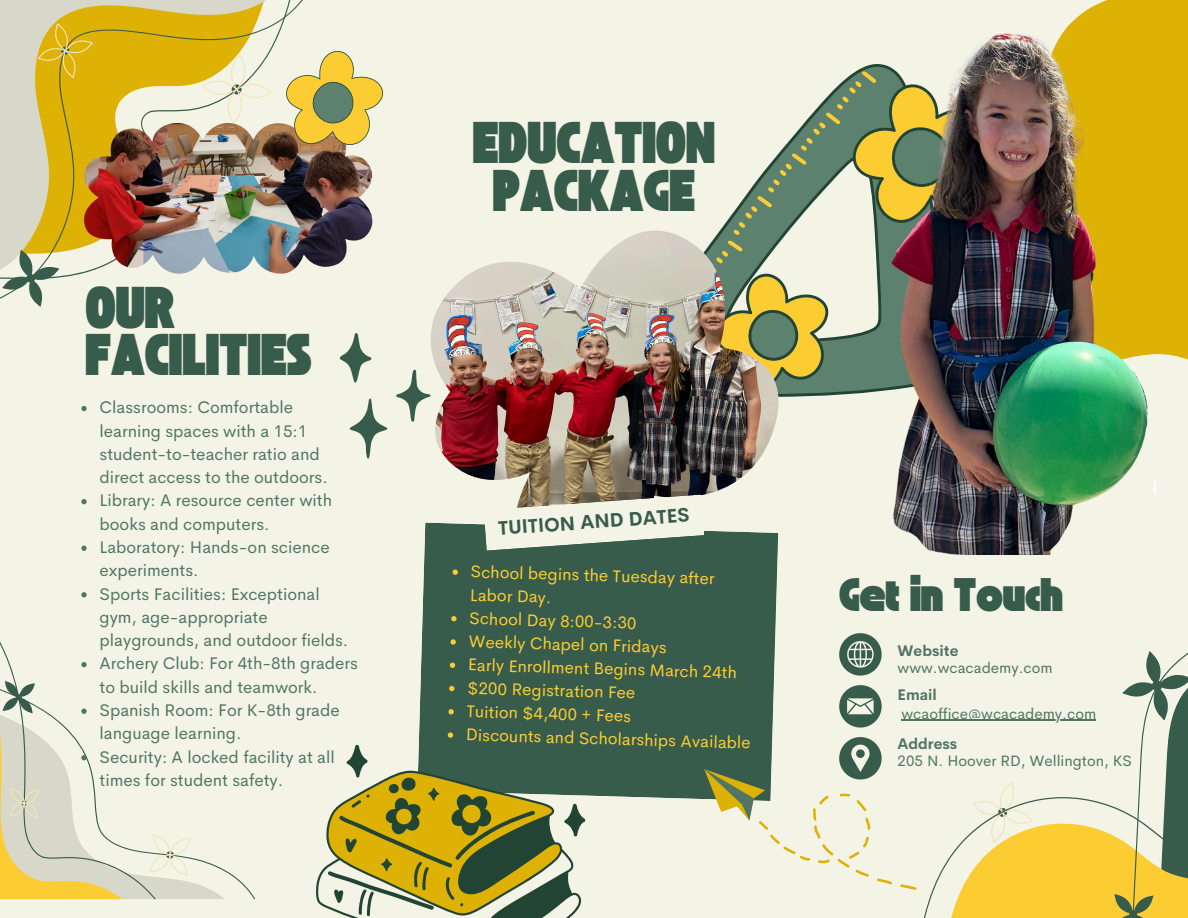
<style>
.page{position:relative;width:1188px;height:918px;background:#f4f4e6}
.page>*{position:absolute;margin:0;border:0;box-sizing:border-box;transform-origin:0 0}
.t1{font:41.1px/47.7px "TAN St Canard Display";color:#385c4b}
.t2{font:33px "TAN St Canard Display";color:#385c4b}
.t3{font:700 19.2px "Cerebri Sans";color:#385c4b}
.t4{font:16.95px/23.2px "Cerebri Sans";color:#507563}
.t5{font:16.95px/23.7px "Cerebri Sans";color:#fccc33}
.t6{font:15.15px "Cerebri Sans";color:#507563}
.t7{font:700 15.15px "Cerebri Sans";color:#507563}
</style>
<div class="page">
<svg style="left:652px;top:71px;width:204px;height:325px"></svg>
<img style="left:431px;top:231px;width:348px;height:305px">
<div style="left:419px;top:523px;width:359px;height:276px;background:#385c4b"></div>
<svg style="left:484px;top:495px;width:220px;height:56px"></svg>
<svg style="left:0;top:0;width:303px;height:299px"></svg>
<svg style="left:2px;top:250px;width:57px;height:57px"></svg>
<svg style="left:37px;top:24px;width:56px;height:55px;background:#dab524"></svg>
<img style="left:84px;top:123px;width:288px;height:151px">
<svg style="left:839px;top:633px;width:43px;height:43px"></svg>
<svg style="left:839px;top:685px;width:43px;height:43px"></svg>
<div style="left:1155px;top:0;width:33px;height:360px;background:#deb105"></div>
<svg style="left:316px;top:745px;width:269px;height:173px"></svg>
<svg style="left:201px;top:48px;width:182px;height:112px"></svg>
<svg style="left:156px;top:857px;width:99px;height:42px"></svg>
<svg style="left:122px;top:846px;width:34px;height:53px;fill:#d8d8ca"></svg>
<svg style="left:149px;top:834px;width:42px;height:41px"></svg>
<svg style="left:81px;top:406px;width:6px;height:5px"></svg>
<svg style="left:81px;top:499px;width:6px;height:5px"></svg>
<svg style="left:81px;top:546px;width:6px;height:5px"></svg>
<svg style="left:0;top:592px;width:122px;height:307px"></svg>
<svg style="left:452px;top:569px;width:6px;height:6px"></svg>
<svg style="left:451px;top:616px;width:6px;height:5px"></svg>
<svg style="left:450px;top:639px;width:6px;height:6px"></svg>
<svg style="left:450px;top:663px;width:5px;height:5px"></svg>
<svg style="left:449px;top:686px;width:6px;height:5px"></svg>
<svg style="left:448px;top:709px;width:6px;height:6px"></svg>
<svg style="left:448px;top:732px;width:5px;height:6px"></svg>
<svg style="left:900px;top:651px;width:288px;height:267px"></svg>
<svg style="left:704px;top:737px;width:188px;height:148px"></svg>
<svg style="left:340px;top:333px;width:32px;height:50px"></svg>
<svg style="left:350px;top:398px;width:38px;height:61px"></svg>
<svg style="left:396px;top:370px;width:34px;height:52px"></svg>
<img style="left:856px;top:0;width:299px;height:554px">
<hr style="left:902px;top:720px;width:194px;height:1px;background:#507563">
<p class="t1" style="left:85px;top:288px;width:228px">OUR<br>FACILITIES</p>
<p class="t4" style="left:100px;top:396px;width:230px">Classrooms: Comfortable learning spaces with a 15:1 student-to-teacher ratio and direct access to the outdoors.</p>
<h1 class="t4" style="left:100px;top:489px;width:234px">Library: A resource center with books and computers.</h1>
<p class="t4" style="left:100px;top:535px;width:232px">Laboratory: Hands-on science experiments.</p>
<h3 class="t4" style="left:100px;top:582px;width:250px">Sports Facilities: Exceptional gym, age-appropriate playgrounds, and outdoor fields.</h3>
<h1 class="t4" style="left:100px;top:652px;width:260px">Archery Club: For 4th-8th graders to build skills and teamwork.</h1>
<p class="t4" style="left:100px;top:698px;width:242px">Spanish Room: For K-8th grade language learning.</p>
<p class="t4" style="left:100px;top:745px;width:237px">Security: A locked facility at all times for student safety.</p>
<p class="t1" style="left:473px;top:124px;width:244px;text-align:center">EDUCATION<br>PACKAGE</p>
<p class="t3" style="left:497px;top:516px;width:193px;rotate:-4deg">TUITION AND DATES</p>
<p class="t5" style="left:471px;top:559px;width:245px;rotate:2deg">School begins the Tuesday after<br>Labor Day.</p>
<p class="t5" style="left:470px;top:606px;width:169px;rotate:2deg">School Day 8:00-3:30</p>
<p class="t5" style="left:469px;top:629px;width:200px;rotate:2deg">Weekly Chapel on Fridays</p>
<p class="t5" style="left:469px;top:652px;width:270px;rotate:2deg">Early Enrollment Begins March 24th</p>
<p class="t5" style="left:468px;top:675px;width:170px;rotate:2deg">$200 Registration Fee</p>
<p class="t5" style="left:467px;top:699px;width:166px;rotate:2deg">Tuition $4,400 + Fees</p>
<p class="t5" style="left:467px;top:722px;width:286px;rotate:2deg">Discounts and Scholarships Available</p>
<p class="t2" style="left:839px;top:575px;width:225px">Get in Touch</p>
<p class="t7" style="left:898px;top:640px;width:62px">Website</p>
<p class="t6" style="left:898px;top:658px;width:157px">www.wcacademy.com</p>
<p class="t6" style="left:902px;top:703px;width:196px">wcaoffice@wcacademy.com</p>
<p class="t7" style="left:898px;top:733px;width:61px">Address</p>
<p class="t7" style="left:898px;top:685px;width:41px">Email</p>
<p class="t6" style="left:898px;top:751px;width:236px">205 N. Hoover RD, Wellington, KS</p>
</div>
